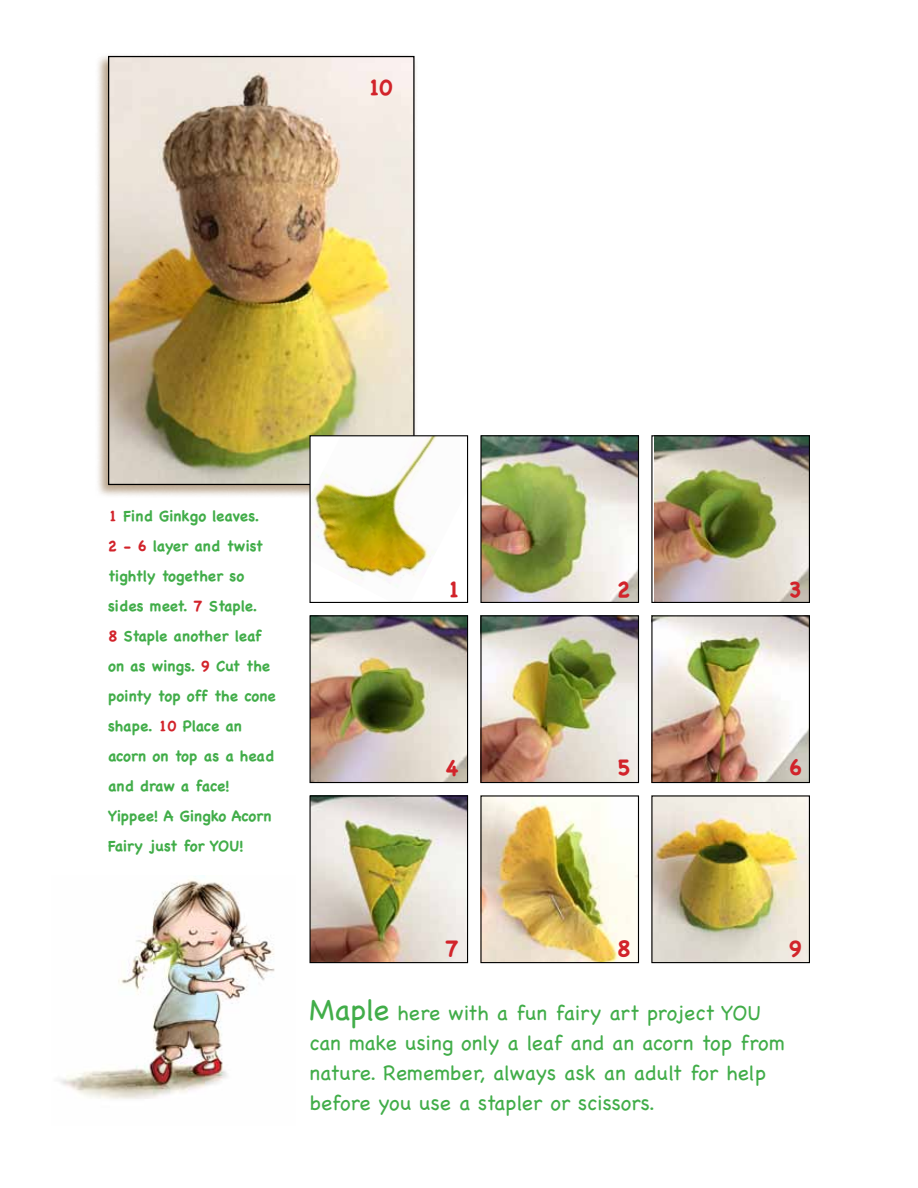
<style>
.page{position:relative;width:918px;height:1188px;background:#fff}
.page>*{position:absolute;margin:0;border:0;box-sizing:border-box;transform-origin:0 0}
.t1{font:700 22.5px "Chalkboard";color:#d2232a}
.t2{font:21px/30px "Chalkboard";color:#41ad49}
.t3{font:700 15px/30px "Chalkboard SE";color:#41ad49}
.s1{color:#d2232a}
.s2{font-size:30px}
</style>
<div class="page">
<img style="left:59px;top:876px;width:216px;height:223px">
<div style="left:95px;top:53px;width:323px;height:445px;background:#643700;opacity:.45"></div>
<img style="left:110px;top:58px;width:303px;height:425px">
<img style="left:311px;top:437px;width:125px;height:150px">
<div style="left:309px;top:435px;width:159px;height:168px;border:1px solid #000"></div>
<img style="left:482px;top:437px;width:155px;height:164px">
<div style="left:480px;top:435px;width:159px;height:168px;border:1px solid #000"></div>
<img style="left:655px;top:437px;width:153px;height:164px">
<div style="left:651px;top:435px;width:159px;height:168px;border:1px solid #000"></div>
<img style="left:311px;top:617px;width:155px;height:164px">
<div style="left:309px;top:615px;width:159px;height:168px;border:1px solid #000"></div>
<img style="left:482px;top:617px;width:155px;height:164px">
<div style="left:480px;top:615px;width:159px;height:168px;border:1px solid #000"></div>
<img style="left:653px;top:617px;width:155px;height:164px">
<div style="left:651px;top:615px;width:159px;height:168px;border:1px solid #000"></div>
<img style="left:311px;top:797px;width:155px;height:164px">
<div style="left:309px;top:795px;width:159px;height:168px;border:1px solid #000"></div>
<img style="left:482px;top:797px;width:155px;height:164px">
<div style="left:480px;top:795px;width:159px;height:168px;border:1px solid #000"></div>
<img style="left:653px;top:797px;width:155px;height:164px">
<div style="left:651px;top:795px;width:159px;height:168px;border:1px solid #000"></div>
<h1 class="t1" style="left:370px;top:75px;width:25px">10</h1>
<p class="t3" style="left:108px;top:501px;width:169px"><span class="s1">1</span> Find Ginkgo leaves.<br><span class="s1">2 - 6</span> layer and twist tightly together so sides meet. <span class="s1">7</span> Staple.<br><span class="s1">8</span> Staple another leaf on as wings. <span class="s1">9</span> Cut the pointy top off the cone shape. <span class="s1">10</span> Place an acorn on top as a head and draw a face!<br>Yippee! A Gingko Acorn<br>Fairy just for YOU!</p>
<h1 class="t1" style="left:450px;top:576px;width:11px">1</h1>
<h1 class="t1" style="left:617px;top:576px;width:15px">2</h1>
<h1 class="t1" style="left:789px;top:576px;width:15px">3</h1>
<h1 class="t1" style="left:445px;top:754px;width:15px">4</h1>
<h1 class="t1" style="left:617px;top:754px;width:15px">5</h1>
<h1 class="t1" style="left:789px;top:754px;width:15px">6</h1>
<h1 class="t1" style="left:445px;top:935px;width:15px">7</h1>
<h1 class="t1" style="left:617px;top:935px;width:15px">8</h1>
<h1 class="t1" style="left:789px;top:935px;width:15px">9</h1>
<h2 class="t2" style="left:309px;top:998px;width:477px"><span class="s2">Maple</span> here with a fun fairy art project YOU can make using only a leaf and an acorn top from nature. Remember, always ask an adult for help before you use a stapler or scissors.</h2>
</div>
